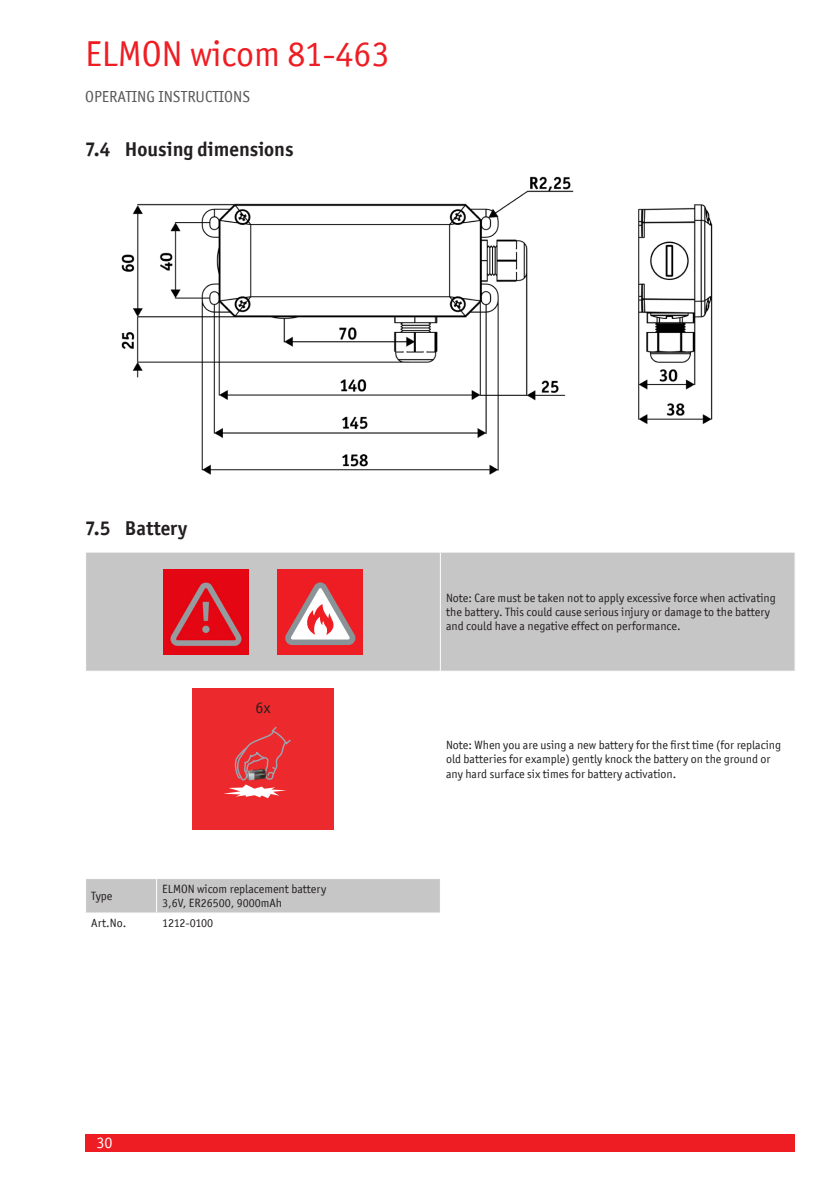
<style>
.page{position:relative;width:840px;height:1191px;background:#fff}
.page>*{position:absolute;margin:0;border:0;box-sizing:border-box;transform-origin:0 0}
.t1{font:36px "Officina San ITC";color:#ee1d23}
.t2{font:700 20px "Officina San ITC";color:#231f20}
.t3{font:16px "Officina San ITC";color:#57585a}
.t4{font:16px "Officina San ITC";color:#fff}
.t5{font:16px "Officina San ITC";color:#231f20}
.t6{font:12px/14.4px "Officina San ITC";color:#231f20}
.t7{font:12px "Officina San ITC";letter-spacing:-.02em;color:#231f20}
</style>
<div class="page">
<div style="left:85px;top:1134px;width:709px;height:17px;background:#ee1d23"></div>
<img style="left:121px;top:176px;width:453px;height:299px">
<img style="left:638px;top:204px;width:75px;height:221px">
<div style="left:86px;top:552px;width:708px;height:118px;background:#c7c6c6"></div>
<hr style="left:439px;top:552px;width:1px;height:118px;background:#fff">
<div style="left:277px;top:569px;width:85px;height:85px;background:#ee1d23"></div>
<svg style="left:285px;top:582px;width:71px;height:63px"></svg>
<img style="left:163px;top:569px;width:85px;height:85px">
<div style="left:192px;top:688px;width:142px;height:142px;background:#ec2a2d"></div>
<svg style="left:224px;top:726px;width:67px;height:72px"></svg>
<div style="left:86px;top:879px;width:354px;height:34px;background:#c7c6c6"></div>
<h1 class="t1" style="left:85px;top:33px;width:306px">ELMON wicom 81-463</h1>
<h3 class="t3" style="left:85px;top:87px;width:166px">Operatin g instructions</h3>
<h2 class="t2" style="left:85px;top:137px;width:210px">7.4 Housing dimensions</h2>
<h2 class="t2" style="left:85px;top:515px;width:103px">7.5 Battery</h2>
<h3 class="t5" style="left:255px;top:699px;width:17px">6x</h3>
<p class="t6" style="left:91px;top:888px;width:23px">Type</p>
<p class="t6" style="left:162px;top:881px;width:165px">ELMON wicom replacement battery<br>3,6V, ER26500, 9000mAh</p>
<p class="t6" style="left:91px;top:916px;width:35px">Art.No.</p>
<p class="t7" style="left:162px;top:916px;width:52px">1212-0100</p>
<h3 class="t4" style="left:96px;top:1133px;width:17px">30</h3>
<p class="t6" style="left:446px;top:590px;width:331px">Note: Care must be taken not to apply excessive force when activating the battery. This could cause serious injury or damage to the battery and could have a negative effect on performance.</p>
<p class="t6" style="left:446px;top:737px;width:336px">Note: When you are using a new battery for the first time (for replacing old batteries for example) gently knock the battery on the ground or any hard surface six times for battery activation.</p>
</div>
